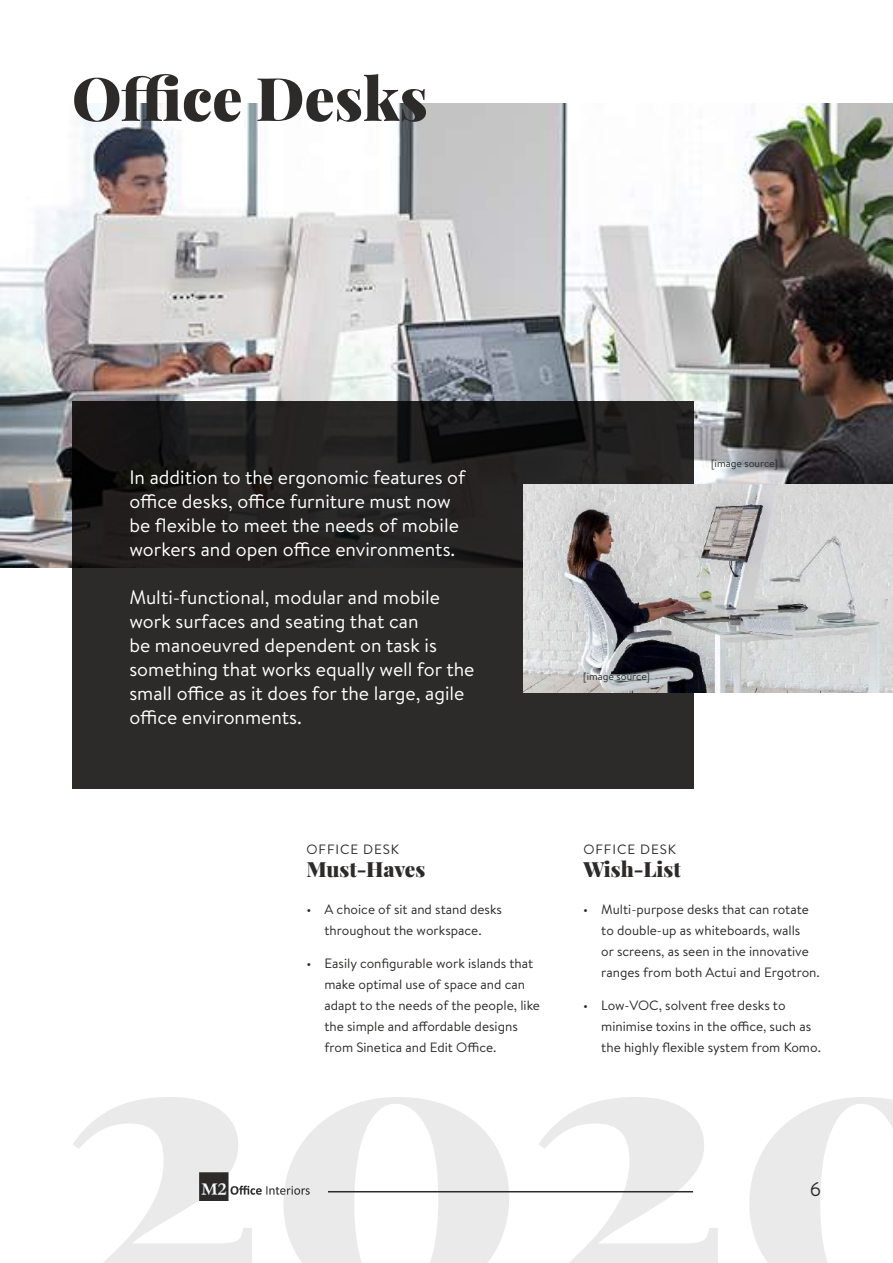
<style>
.page{position:relative;width:893px;height:1263px;background:#fff}
.page>*{position:absolute;margin:0;border:0;box-sizing:border-box;transform-origin:0 0}
.t1{font:900 60px "Playfair Display";color:#2d2b2a}
.t2{font:900 21px "Playfair Display";color:#2d2b2a}
.t3{font:19.5px/24px "Brandon Text";color:#fff}
.t4{font:19.5px "Brandon Text";color:#2d2b2a}
.t5{font:13.5px/21px "Brandon Text";color:#2d2b2a}
.t6{font:13.5px "Brandon Text";letter-spacing:.07em;color:#2d2b2a}
.t7{font:10.5px "Brandon Text";color:#2d2b2a}
</style>
<div class="page">
<img style="left:0;top:104px;width:893px;height:463px">
<svg style="left:72px;top:401px;width:621px;height:388px;background:#272625"></svg>
<svg style="left:73px;top:1097px;width:820px;height:166px"></svg>
<hr style="left:328px;top:1191px;width:365px;height:1px;background:#2d2b2a">
<img style="left:200px;top:1172px;width:112px;height:29px">
<img style="left:524px;top:485px;width:369px;height:207px">
<h1 class="t1" style="left:72px;top:51px;width:357px">Office Desks</h1>
<h3 class="t3" style="left:129px;top:465px;width:337px">In addition to the ergonomic features of office desks, office furniture must now be flexible to meet the needs of mobile workers and open office environments.</h3>
<h3 class="t3" style="left:129px;top:585px;width:347px">Multi-functional, modular and mobile work surfaces and seating that can<br>be manoeuvred dependent on task is something that works equally well for the small office as it does for the large, agile office environments.</h3>
<p class="t7" style="left:711px;top:456px;width:68px">[image source]</p>
<p class="t7" style="left:583px;top:669px;width:68px">[image source]</p>
<p class="t6" style="left:306px;top:840px;width:94px">OFFICE DESK</p>
<p class="t6" style="left:583px;top:840px;width:94px">OFFICE DESK</p>
<h2 class="t2" style="left:306px;top:852px;width:121px">Must-Haves</h2>
<h2 class="t2" style="left:583px;top:852px;width:99px">Wish-List</h2>
<p class="t5" style="left:306px;top:898px;width:197px;text-align:center">• A choice of sit and stand desks throughout the workspace.</p>
<p class="t5" style="left:324px;top:952px;width:217px;text-indent:-18px">• Easily configurable work islands that make optimal use of space and can adapt to the needs of the people, like the simple and affordable designs from Sinetica and Edit Office.</p>
<p class="t5" style="left:601px;top:898px;width:220px;text-indent:-18px">• Multi-purpose desks that can rotate to double-up as whiteboards, walls<br>or screens, as seen in the innovative ranges from both Actui and Ergotron.</p>
<p class="t5" style="left:601px;top:994px;width:221px;text-indent:-18px">• Low-VOC, solvent free desks to minimise toxins in the office, such as the highly flexible system from Komo.</p>
<h3 class="t4" style="left:810px;top:1176px;width:13px">6</h3>
</div>
